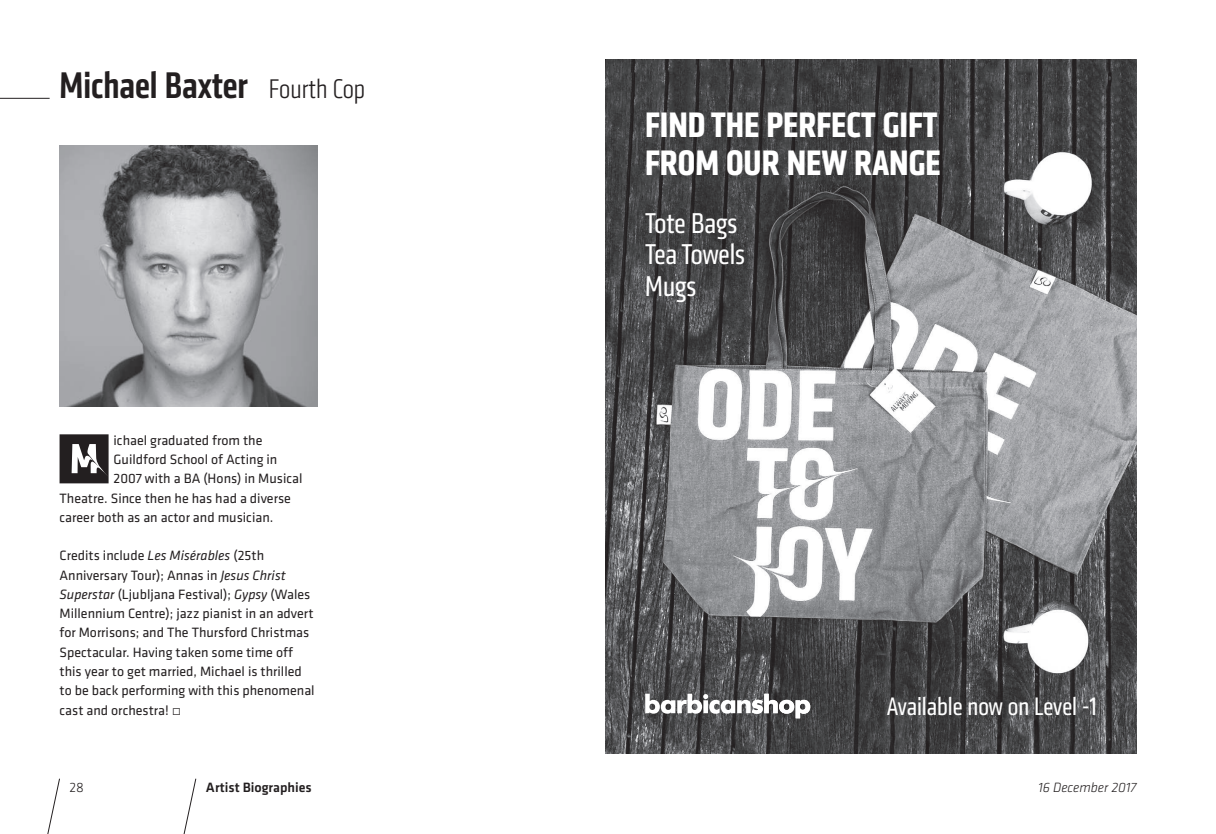
<style>
.page{position:relative;width:1216px;height:834px;background:#fff}
.page>*{position:absolute;margin:0;border:0;box-sizing:border-box;transform-origin:0 0}
.t1{font:500 38.5px "Klavika Condensed";color:#231f20}
.t2{font:700 36.75px/38.5px "Klavika Condensed";color:#fff}
.t3{font:29.75px/31.5px "Klavika Condensed";color:#fff}
.t4{font:26.25px "Klavika Condensed";color:#fff}
.t5{font:14px/19.2px "Klavika";color:#231f20}
.t6{font:500 14px "Klavika";color:#231f20}
.t7{font:italic 300 14px "Klavika";color:#231f20}
.t8{font:300 14px "Klavika";color:#231f20}
.s1{font-weight:300;font-size:28px}
.s2{font-style:italic}
</style>
<div class="page">
<hr style="left:0;top:98px;width:50px;height:1px;background:#231f20">
<svg style="left:47px;top:778px;width:13px;height:55px"></svg>
<svg style="left:183px;top:778px;width:13px;height:55px"></svg>
<svg style="left:60px;top:434px;width:49px;height:49px"></svg>
<img style="left:60px;top:145px;width:257px;height:261px">
<img style="left:605px;top:60px;width:531px;height:693px">
<svg style="left:645px;top:693px;width:165px;height:25px"></svg>
<h1 class="t1" style="left:60px;top:61px;width:307px">Michael Baxter <span class="s1">Fourth Cop</span></h1>
<p class="t5" style="left:113px;top:430px;width:150px">ichael graduated from the</p>
<p class="t5" style="left:113px;top:449px;width:165px">Guildford School of Acting in</p>
<p class="t5" style="left:113px;top:468px;width:190px">2007 with a BA (Hons) in Musical</p>
<p class="t5" style="left:60px;top:488px;width:233px">Theatre. Since then he has had a diverse</p>
<p class="t5" style="left:60px;top:507px;width:215px">career both as an actor and musician.</p>
<p class="t5" style="left:60px;top:545px;width:257px">Credits include <span class="s2">Les Misérables</span> (25th Anniversary Tour); Annas in <span class="s2">Jesus Christ Superstar</span> (Ljubljana Festival); <span class="s2">Gypsy</span> (Wales Millennium Centre); jazz pianist in an advert for Morrisons; and The Thursford Christmas Spectacular. Having taken some time off this year to get married, Michael is thrilled to be back performing with this phenomenal cast and orchestra! •</p>
<p class="t8" style="left:69px;top:778px;width:16px">28</p>
<p class="t6" style="left:206px;top:777px;width:107px">Artist Biographies</p>
<h2 class="t2" style="left:645px;top:105px;width:297px">FIND THE PERFECT GIFT<br>FROM OUR NEW RANGE</h2>
<h3 class="t3" style="left:645px;top:207px;width:101px">Tote Bags<br>Tea Towels<br>Mugs</h3>
<h3 class="t4" style="left:886px;top:690px;width:212px">Available now on Level -1</h3>
<p class="t7" style="left:1038px;top:778px;width:100px">16 December 2017</p>
</div>
